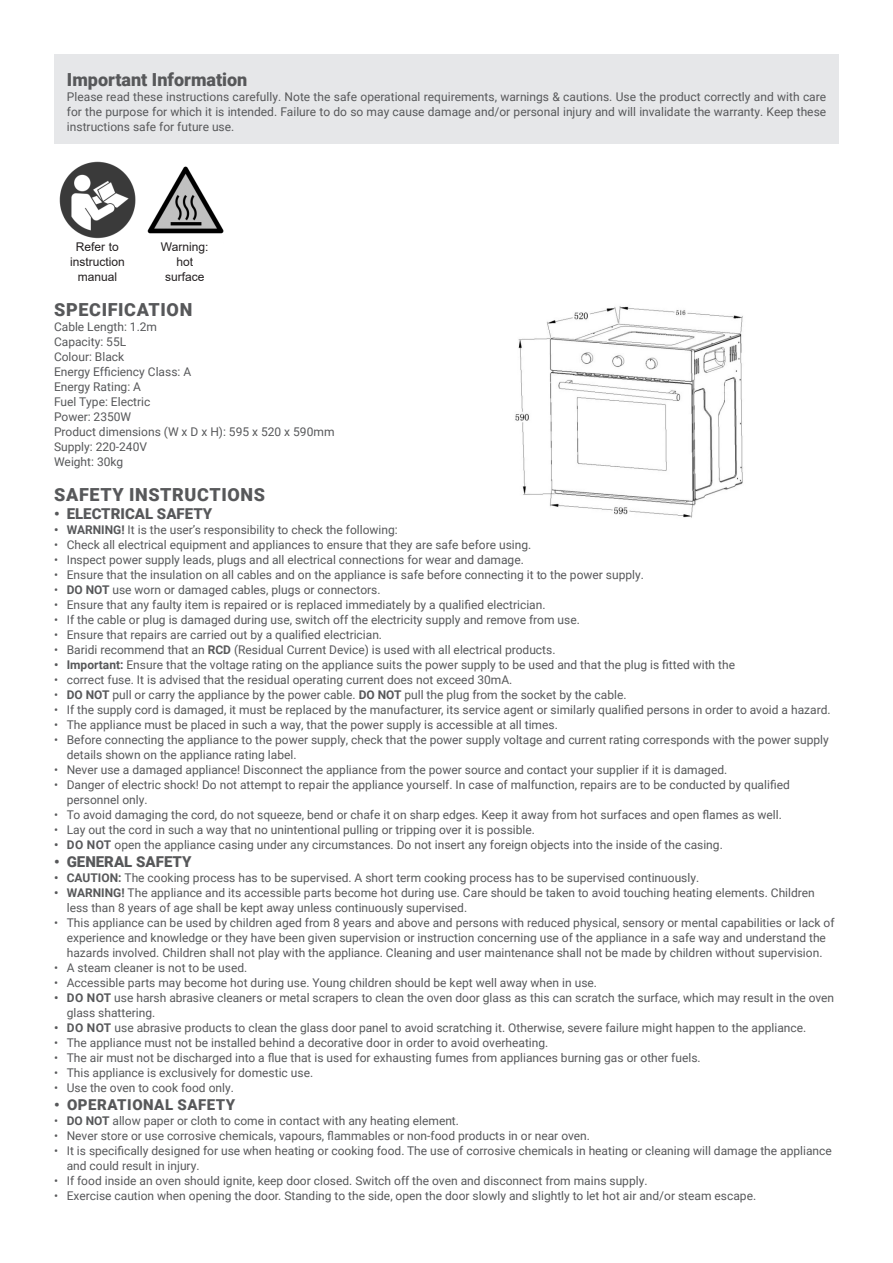
<style>
.page{position:relative;width:893px;height:1263px;background:#fff}
.page>*{position:absolute;margin:0;border:0;box-sizing:border-box;transform-origin:0 0}
.Section_Header{font:900 18px "Roboto";letter-spacing:.035em;color:#57585a}
.Section_Header-2{font:900 18px "Roboto";color:#57585a}
.t1{font:900 15px "Roboto";color:#57585a}
.t2{font:900 15px "Roboto";letter-spacing:.035em;color:#57585a}
.Copy__Justified{font:12px/15px "Roboto";color:#57585a}
.t3{font:12px/15px "Arial";color:#231f20;text-align:center}
.s1{font-weight:700}
</style>
<div class="page">
<div style="left:54px;top:54px;width:785px;height:89px;background:#e6e7e9"></div>
<img style="left:59px;top:161px;width:77px;height:78px">
<img style="left:147px;top:166px;width:77px;height:68px">
<img style="left:515px;top:306px;width:228px;height:212px">
<p class="Section_Header-2" style="left:67px;top:67px;width:182px">Important Information</p>
<p class="Copy__Justified" style="left:67px;top:88px;width:761px;text-align:justify">Please read these instructions carefully. Note the safe operational requirements, warnings &amp; cautions. Use the product correctly and with care for the purpose for which it is intended. Failure to do so may cause damage and/or personal injury and will invalidate the warranty. Keep these instructions safe for future use.</p>
<p class="t3" style="left:70px;top:240px;width:56px">Refer to instruction manual</p>
<p class="t3" style="left:161px;top:240px;width:49px">Warning:</p>
<p class="t3" style="left:176px;top:255px;width:18px">hot</p>
<p class="t3" style="left:165px;top:270px;width:41px">surface</p>
<p class="Section_Header" style="left:54px;top:297px;width:140px">SPECIFICATION</p>
<p class="Copy__Justified" style="left:54px;top:318px;width:105px">Cable Length: 1.2m</p>
<p class="Copy__Justified" style="left:54px;top:333px;width:74px">Capacity: 55L</p>
<p class="Copy__Justified" style="left:54px;top:348px;width:72px">Colour: Black</p>
<p class="Copy__Justified" style="left:54px;top:363px;width:139px">Energy Efficiency Class: A</p>
<p class="Copy__Justified" style="left:54px;top:378px;width:89px">Energy Rating: A</p>
<p class="Copy__Justified" style="left:54px;top:393px;width:98px">Fuel Type: Electric</p>
<p class="Copy__Justified" style="left:54px;top:408px;width:79px">Power: 2350W</p>
<p class="Copy__Justified" style="left:54px;top:423px;width:282px">Product dimensions (W x D x H): 595 x 520 x 590mm</p>
<p class="Copy__Justified" style="left:54px;top:438px;width:95px">Supply: 220-240V</p>
<p class="Copy__Justified" style="left:54px;top:453px;width:71px">Weight: 30kg</p>
<p class="Section_Header" style="left:54px;top:482px;width:212px">SAFETY INSTRUCTIONS</p>
<p class="t1" style="left:54px;top:503px;width:160px">• ELECTRICAL SAFETY</p>
<p class="Copy__Justified" style="left:54px;top:522px;width:345px"><span class="s1">• WARNING!</span> It is the user’s responsibility to check the following:</p>
<p class="Copy__Justified" style="left:54px;top:537px;width:479px">• Check all electrical equipment and appliances to ensure that they are safe before using.</p>
<p class="Copy__Justified" style="left:54px;top:552px;width:471px">• Inspect power supply leads, plugs and all electrical connections for wear and damage.</p>
<p class="Copy__Justified" style="left:54px;top:567px;width:591px">• Ensure that the insulation on all cables and on the appliance is safe before connecting it to the power supply.</p>
<p class="Copy__Justified" style="left:54px;top:582px;width:328px">• <span class="s1">DO NOT</span> use worn or damaged cables, plugs or connectors.</p>
<p class="Copy__Justified" style="left:54px;top:597px;width:493px">• Ensure that any faulty item is repaired or is replaced immediately by a qualified electrician.</p>
<p class="Copy__Justified" style="left:54px;top:612px;width:527px">• If the cable or plug is damaged during use, switch off the electricity supply and remove from use.</p>
<p class="Copy__Justified" style="left:54px;top:627px;width:330px">• Ensure that repairs are carried out by a qualified electrician.</p>
<p class="Copy__Justified" style="left:54px;top:642px;width:503px">• Baridi recommend that an <span class="s1">RCD</span> (Residual Current Device) is used with all electrical products.</p>
<p class="Copy__Justified" style="left:54px;top:657px;width:683px"><span class="s1">• Important:</span> Ensure that the voltage rating on the appliance suits the power supply to be used and that the plug is fitted with the</p>
<p class="Copy__Justified" style="left:54px;top:672px;width:460px">• correct fuse. It is advised that the residual operating current does not exceed 30mA.</p>
<p class="Copy__Justified" style="left:54px;top:687px;width:574px">• <span class="s1">DO NOT</span> pull or carry the appliance by the power cable. <span class="s1">DO NOT</span> pull the plug from the socket by the cable.</p>
<p class="Copy__Justified" style="left:54px;top:702px;width:778px">• If the supply cord is damaged, it must be replaced by the manufacturer, its service agent or similarly qualified persons in order to avoid a hazard.</p>
<p class="Copy__Justified" style="left:54px;top:717px;width:505px">• The appliance must be placed in such a way, that the power supply is accessible at all times.</p>
<p class="Copy__Justified" style="left:67px;top:732px;width:764px;text-indent:-13px">• Before connecting the appliance to the power supply, check that the power supply voltage and current rating corresponds with the power supply details shown on the appliance rating label.</p>
<p class="Copy__Justified" style="left:54px;top:762px;width:675px">• Never use a damaged appliance! Disconnect the appliance from the power source and contact your supplier if it is damaged.</p>
<p class="Copy__Justified" style="left:67px;top:777px;width:724px;text-indent:-13px">• Danger of electric shock! Do not attempt to repair the appliance yourself. In case of malfunction, repairs are to be conducted by qualified personnel only.</p>
<p class="Copy__Justified" style="left:54px;top:807px;width:729px">• To avoid damaging the cord, do not squeeze, bend or chafe it on sharp edges. Keep it away from hot surfaces and open flames as well.</p>
<p class="Copy__Justified" style="left:54px;top:822px;width:482px">• Lay out the cord in such a way that no unintentional pulling or tripping over it is possible.</p>
<p class="Copy__Justified" style="left:54px;top:837px;width:670px"><span class="s1">• DO NOT</span> open the appliance casing under any circumstances. Do not insert any foreign objects into the inside of the casing.</p>
<p class="t1" style="left:54px;top:851px;width:139px">• GENERAL SAFETY</p>
<p class="Copy__Justified" style="left:54px;top:870px;width:647px"><span class="s1">• CAUTION:</span> The cooking process has to be supervised. A short term cooking process has to be supervised continuously.</p>
<p class="Copy__Justified" style="left:67px;top:885px;width:750px;text-indent:-13px"><span class="s1">• WARNING!</span> The appliance and its accessible parts become hot during use. Care should be taken to avoid touching heating elements. Children less than 8 years of age shall be kept away unless continuously supervised.</p>
<p class="Copy__Justified" style="left:54px;top:915px;width:782px;text-align:center">• This appliance can be used by children aged from 8 years and above and persons with reduced physical, sensory or mental capabilities or lack of experience and knowledge or they have been given supervision or instruction concerning use of the appliance in a safe way and understand the hazards involved. Children shall not play with the appliance. Cleaning and user maintenance shall not be made by children without supervision.</p>
<p class="Copy__Justified" style="left:54px;top:960px;width:195px">• A steam cleaner is not to be used.</p>
<p class="Copy__Justified" style="left:54px;top:975px;width:545px">• Accessible parts may become hot during use. Young children should be kept well away when in use.</p>
<p class="Copy__Justified" style="left:67px;top:990px;width:769px;text-indent:-13px"><span class="s1">• DO NOT</span> use harsh abrasive cleaners or metal scrapers to clean the oven door glass as this can scratch the surface, which may result in the oven glass shattering.</p>
<p class="Copy__Justified" style="left:54px;top:1020px;width:754px"><span class="s1">• DO NOT</span> use abrasive products to clean the glass door panel to avoid scratching it. Otherwise, severe failure might happen to the appliance.</p>
<p class="Copy__Justified" style="left:54px;top:1035px;width:496px">• The appliance must not be installed behind a decorative door in order to avoid overheating.</p>
<p class="Copy__Justified" style="left:54px;top:1050px;width:648px">• The air must not be discharged into a flue that is used for exhausting fumes from appliances burning gas or other fuels.</p>
<p class="Copy__Justified" style="left:54px;top:1065px;width:261px">• This appliance is exclusively for domestic use.</p>
<p class="Copy__Justified" style="left:54px;top:1080px;width:181px">• Use the oven to cook food only.</p>
<p class="t2" style="left:54px;top:1094px;width:183px">• OPERATIONAL SAFETY</p>
<p class="Copy__Justified" style="left:54px;top:1113px;width:407px">• <span class="s1">DO NOT</span> allow paper or cloth to come in contact with any heating element.</p>
<p class="Copy__Justified" style="left:54px;top:1128px;width:537px">• Never store or use corrosive chemicals, vapours, flammables or non-food products in or near oven.</p>
<p class="Copy__Justified" style="left:67px;top:1143px;width:766px;text-indent:-13px">• It is specifically designed for use when heating or cooking food. The use of corrosive chemicals in heating or cleaning will damage the appliance and could result in injury.</p>
<p class="Copy__Justified" style="left:54px;top:1173px;width:595px">• If food inside an oven should ignite, keep door closed. Switch off the oven and disconnect from mains supply.</p>
<p class="Copy__Justified" style="left:54px;top:1188px;width:704px">• Exercise caution when opening the door. Standing to the side, open the door slowly and slightly to let hot air and/or steam escape.</p>
</div>
